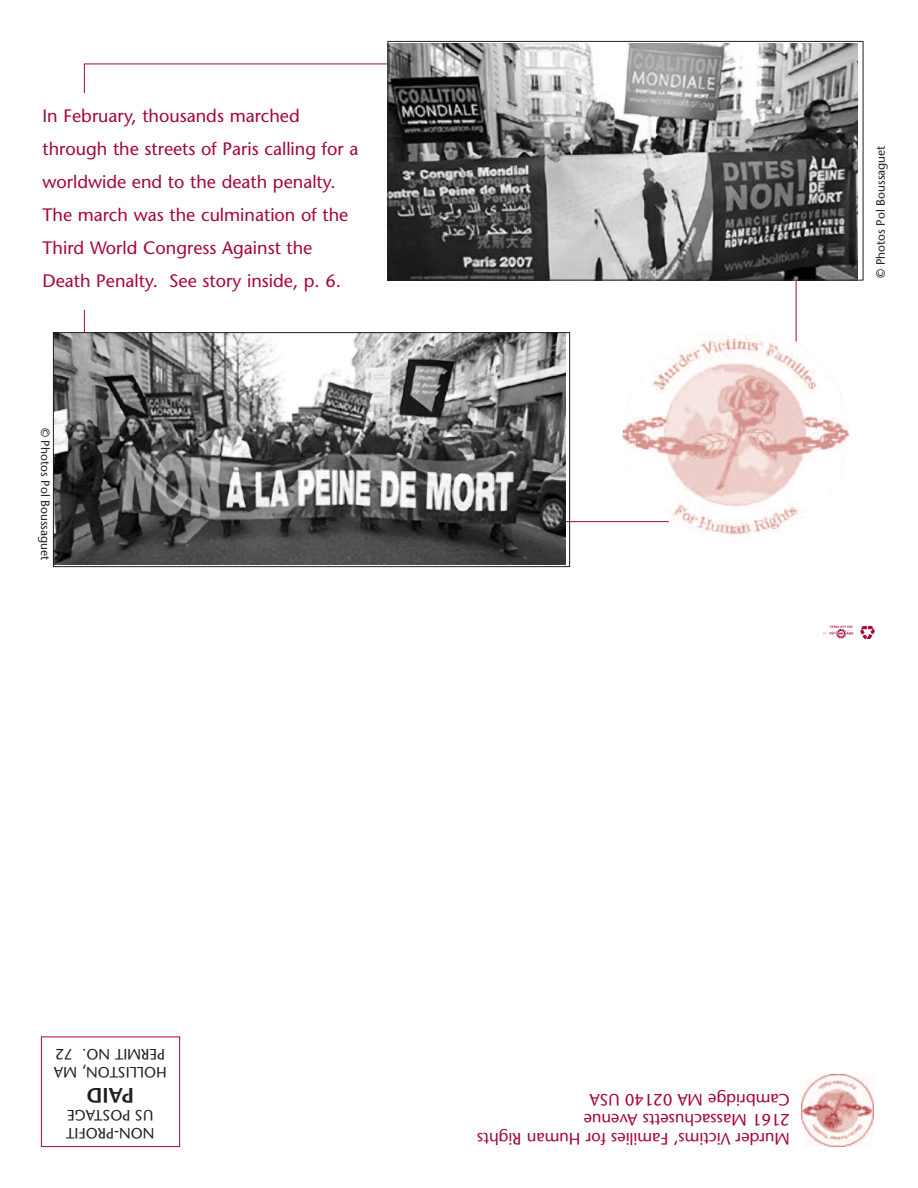
<style>
.page{position:relative;width:918px;height:1188px;background:#fff}
.page>*{position:absolute;margin:0;border:0;box-sizing:border-box;transform-origin:0 0}
.t1{font:600 21px "Stone Sans";color:#231f20}
.t2{font:18px/33px "Stone Sans";color:#a60733}
.t3{font:16.5px/19.8px "Stone Sans";color:#a60733}
.t4{font:15px/18px "Stone Sans";color:#231f20}
.t5{font:12px "Stone Sans";color:#231f20}
</style>
<div class="page">
<img style="left:622px;top:325px;width:228px;height:217px;border-radius:50%">
<div style="left:41px;top:1036px;width:139px;height:111px;border:1px solid #a60733"></div>
<img style="left:823px;top:625px;width:51px;height:13px">
<img style="left:802px;top:1075px;width:72px;height:72px">
<img style="left:390px;top:44px;width:468px;height:234px">
<div style="left:388px;top:41px;width:475px;height:239px;border:1px solid #231f20"></div>
<img style="left:55px;top:334px;width:511px;height:231px">
<div style="left:53px;top:332px;width:517px;height:235px;border:1px solid #231f20"></div>
<p class="t2" style="left:43px;top:101px;width:317px">In February, thousands marched through the streets of Paris calling for a worldwide end to the death penalty.<br>The march was the culmination of the Third World Congress Against the Death Penalty. See story inside, p. 6.</p>
<p class="t5" style="left:50px;top:428px;width:134px;rotate:90deg">© Photos Pol Boussaguet</p>
<p class="t5" style="left:876px;top:278px;width:134px;rotate:-90deg">© Photos Pol Boussaguet</p>
<p class="t4" style="left:165px;top:1062px;width:84px;rotate:-180deg">MREP TI N O .</p>
<p class="t4" style="left:167px;top:1080px;width:114px;text-align:right;rotate:-180deg">H O OTS I LL N , M A<br>27</p>
<p class="t1" style="left:134px;top:1103px;width:49px;rotate:-180deg">AP DI</p>
<p class="t4" style="left:154px;top:1141px;width:90px;rotate:-180deg">N O N ORP - TIF<br>U S OP ATS G E</p>
<p class="t3" style="left:790px;top:1147px;width:315px;rotate:-180deg">M redru mi t c i V maF’ s se i l i rof H mu na s thgi R<br>1612 M s t t e s uhca s s a eunevA<br>C ma egd i r b M A 04120 U AS</p>
</div>
